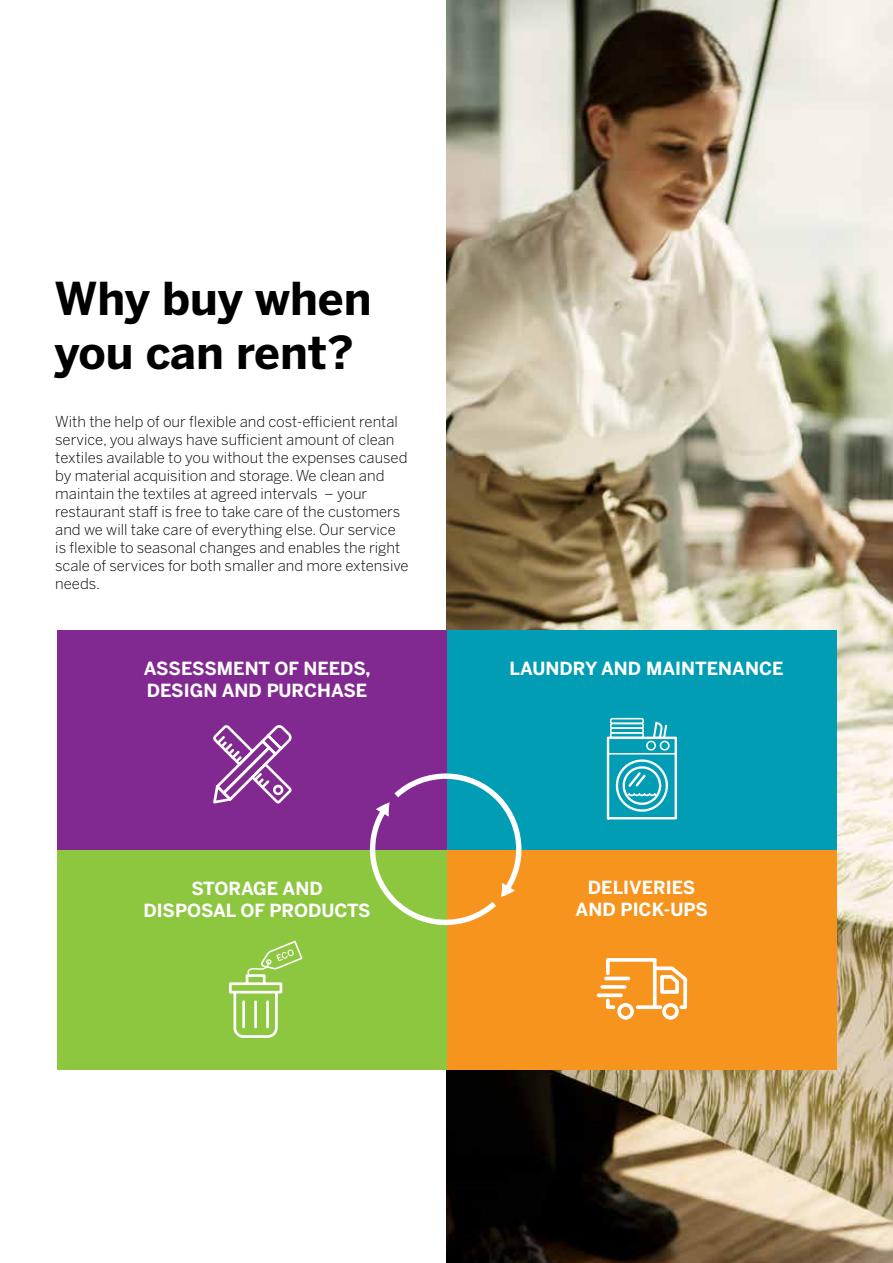
<style>
.page{position:relative;width:893px;height:1263px;background:#fff}
.page>*{position:absolute;margin:0;border:0;box-sizing:border-box;transform-origin:0 0}
.t1{font:700 45px/54px "Benton Sans";color:#000}
.t2{font:700 18px/21.6px "Benton Sans";color:#fff;text-align:center}
.t3{font:300 15px/18px "Benton Sans";color:#000}
</style>
<div class="page">
<img style="left:446px;top:0;width:447px;height:1263px">
<div style="left:58px;top:630px;width:389px;height:220px;background:#812990"></div>
<div style="left:447px;top:630px;width:390px;height:220px;background:#009db4"></div>
<div style="left:58px;top:850px;width:389px;height:220px;background:#8dc63f"></div>
<div style="left:447px;top:850px;width:390px;height:220px;background:#f7941e"></div>
<svg style="left:606px;top:718px;width:71px;height:102px"></svg>
<svg style="left:213px;top:725px;width:79px;height:78px"></svg>
<svg style="left:597px;top:993px;width:26px;height:4px"></svg>
<svg style="left:600px;top:985px;width:26px;height:4px"></svg>
<hr style="left:604px;top:977px;width:26px;height:3px;background:#fff;border-radius:2px">
<svg style="left:606px;top:958px;width:81px;height:62px"></svg>
<svg style="left:370px;top:773px;width:152px;height:152px"></svg>
<svg style="left:229px;top:941px;width:74px;height:97px"></svg>
<h1 class="t1" style="left:54px;top:272px;width:319px">Why buy when you can rent?</h1>
<p class="t3" style="left:55px;top:412px;width:355px">With the help of our flexible and cost-efficient rental service, you always have sufficient amount of clean textiles available to you without the expenses caused by material acquisition and storage. We clean and maintain the textiles at agreed intervals – your restaurant staff is free to take care of the customers and we will take care of everything else. Our service is flexible to seasonal changes and enables the right scale of services for both smaller and more extensive needs.</p>
<p class="t2" style="left:144px;top:658px;width:228px;text-align:left">ASSESSMENT OF NEEDS,<br>DESIGN AND PURCHASE</p>
<p class="t2" style="left:143px;top:878px;width:229px">STORAGE AND<br>DISPOSAL OF PRODUCTS</p>
<p class="t2" style="left:510px;top:658px;width:275px">LAUNDRY AND MAINTENANCE</p>
<p class="t2" style="left:575px;top:877px;width:134px">DELIVERIES<br>AND PICK-UPS</p>
</div>
